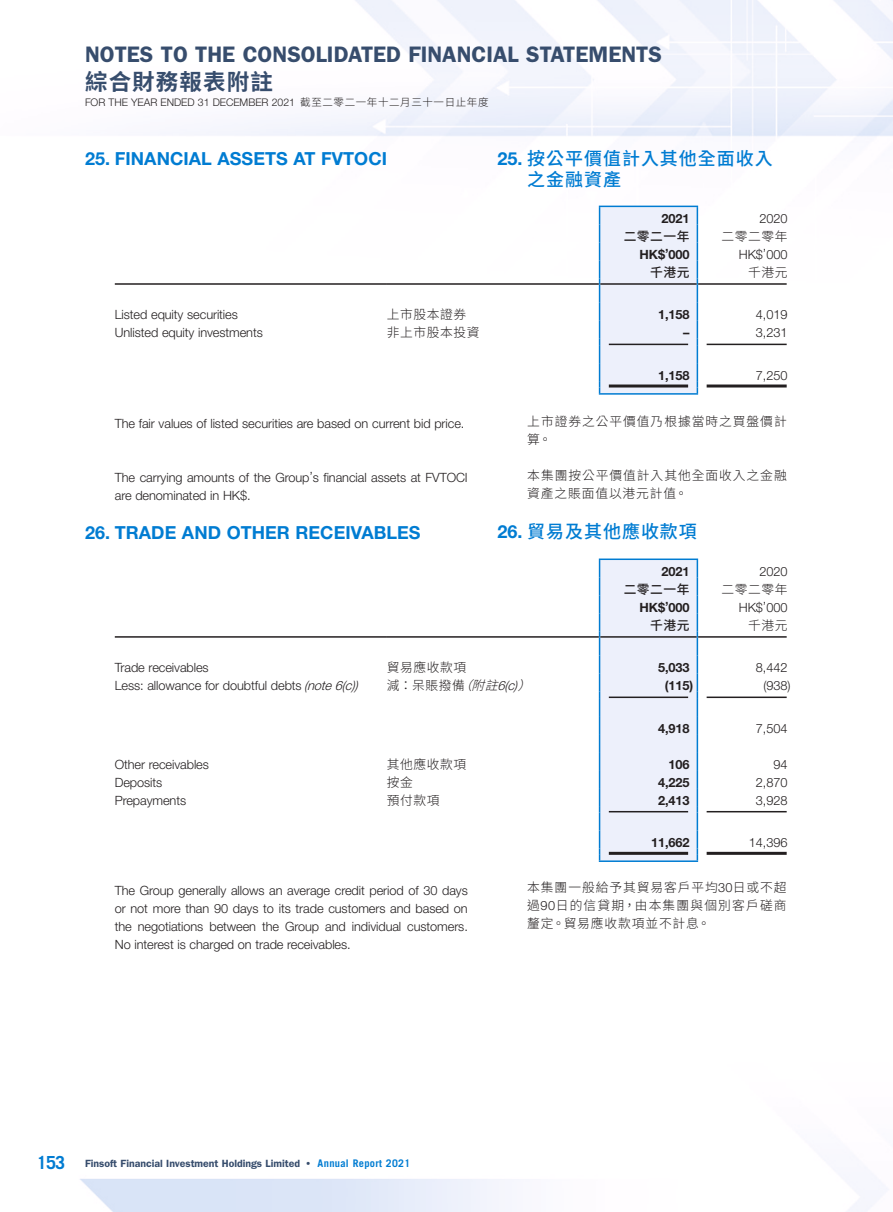
<style>
.page{position:relative;width:893px;height:1212px;background:#fff}
.page>*{position:absolute;margin:0;border:0;box-sizing:border-box;transform-origin:0 0}
.t1{font:600 22.5px "ITC Franklin Gothic Std";color:#374d6d}
.t2{font:700 22.5px "Source Han Sans TC";letter-spacing:.05em;color:#374d6d}
.Heading_1{font:700 18px "Helvetica Neue LT Std";letter-spacing:.005em;color:#007cd2}
.C_Heading_1{font:500 18px/21.8px "Source Han Sans TC";letter-spacing:.055em;color:#007cd2}
.Body_Text{font:300 12.75px/18px "Helvetica Neue LT Std";letter-spacing:-.005em;color:#231f20}
.C_Body_Text{font:300 12.75px/18px "Source Han Sans TC";letter-spacing:.075em;color:#231f20}
.Body_Text-2{font:700 12.75px "Helvetica Neue LT Std";letter-spacing:-.005em;color:#231f20}
.Body_Text-3{font:300 12.75px "Source Han Sans TC";letter-spacing:.045em;color:#231f20}
.Body_Text-4{font:500 12.75px "Source Han Sans TC";letter-spacing:.045em;color:#231f20}
.t3{font:600 10.5px "ITC Franklin Gothic Std";letter-spacing:-.005em;color:#374d6d}
.t4{font:300 10.5px "Helvetica Neue LT Std";color:#231f20}
.s1{font-family:"Source Han Sans TC"}
.s2{font-family:"Helvetica Neue LT Std";font-weight:700}
.s3{font-style:italic}
.s4{font-family:"Helvetica Neue LT Std";font-style:italic}
.s5{font-family:"Helvetica Neue LT Std"}
.s6{font-family:"Trade Gothic LT Std";font-weight:700;font-size:18px;color:#007cd2}
.s7{font-family:"Trade Gothic LT Std";font-weight:700;color:#007cd2}
</style>
<div class="page">
<hr style="left:599px;top:393px;width:99px;height:2px;background:#007cd2">
<svg style="left:599px;top:206px;width:99px;height:188px;background:#e2eaf8"></svg>
<hr style="left:115px;top:283px;width:272px;height:2px;background:#231f20">
<hr style="left:387px;top:283px;width:212px;height:2px;background:#231f20">
<hr style="left:600px;top:283px;width:97px;height:2px;background:#231f20">
<hr style="left:698px;top:283px;width:89px;height:2px;background:#231f20">
<hr style="left:609px;top:344px;width:79px;height:1px;background:#231f20">
<hr style="left:707px;top:344px;width:80px;height:1px;background:#231f20">
<hr style="left:609px;top:384px;width:79px;height:3px;background:#231f20">
<hr style="left:707px;top:384px;width:80px;height:3px;background:#231f20">
<hr style="left:599px;top:860px;width:99px;height:2px;background:#007cd2">
<hr style="left:599px;top:558px;width:99px;height:2px;background:#007cd2">
<div style="left:599px;top:560px;width:99px;height:301px;background:#edf0fb"></div>
<hr style="left:115px;top:636px;width:272px;height:2px;background:#231f20">
<hr style="left:387px;top:636px;width:212px;height:2px;background:#231f20">
<hr style="left:600px;top:636px;width:97px;height:2px;background:#231f20">
<hr style="left:698px;top:636px;width:89px;height:2px;background:#231f20">
<hr style="left:609px;top:696px;width:79px;height:2px;background:#231f20">
<hr style="left:707px;top:696px;width:80px;height:2px;background:#231f20">
<hr style="left:609px;top:811px;width:79px;height:1px;background:#231f20">
<hr style="left:707px;top:811px;width:80px;height:1px;background:#231f20">
<hr style="left:609px;top:852px;width:79px;height:3px;background:#231f20">
<hr style="left:707px;top:852px;width:80px;height:3px;background:#231f20">
<h1 class="t1" style="left:85px;top:41px;width:578px">NOTES TO THE CONSOLIDATED FINANCIAL STATEMENTS</h1>
<h1 class="t2" style="left:85px;top:69px;width:189px">綜合財務報表附註</h1>
<p class="t4" style="left:85px;top:96px;width:405px">FOR THE YEAR ENDED 31 DECEMBER 2021 <span class="s1">截至二零二一年十二月三十一日止年度</span></p>
<p class="Heading_1" style="left:85px;top:147px;width:303px">25. FINANCIAL ASSETS AT FVTOCI</p>
<p class="C_Heading_1" style="left:527px;top:148px;width:247px;text-indent:-30px"><span class="s2">25.</span> 按公平價值計入其他全面收入之金融資產</p>
<p class="Body_Text-2" style="left:661px;top:210px;width:30px">2021</p>
<p class="Body_Text" style="left:759px;top:209px;width:30px">2020</p>
<p class="Body_Text-4" style="left:624px;top:229px;width:67px">二零二一年</p>
<p class="Body_Text-3" style="left:721px;top:229px;width:67px">二零二零年</p>
<p class="Body_Text-2" style="left:640px;top:246px;width:52px">HK$’000</p>
<p class="Body_Text" style="left:739px;top:245px;width:50px">HK$’000</p>
<p class="Body_Text-4" style="left:650px;top:265px;width:41px">千港元</p>
<p class="Body_Text-3" style="left:748px;top:265px;width:41px">千港元</p>
<p class="Body_Text" style="left:115px;top:305px;width:125px">Listed equity securities</p>
<p class="Body_Text-3" style="left:387px;top:307px;width:81px">上市股本證券</p>
<p class="Body_Text-2" style="left:658px;top:307px;width:33px">1,158</p>
<p class="Body_Text" style="left:756px;top:305px;width:33px">4,019</p>
<p class="Body_Text" style="left:115px;top:323px;width:150px">Unlisted equity investments</p>
<p class="Body_Text-3" style="left:387px;top:325px;width:94px">非上市股本投資</p>
<p class="Body_Text-2" style="left:683px;top:325px;width:8px">–</p>
<p class="Body_Text" style="left:756px;top:323px;width:33px">3,231</p>
<p class="Body_Text-2" style="left:658px;top:367px;width:33px">1,158</p>
<p class="Body_Text" style="left:756px;top:366px;width:33px">7,250</p>
<p class="Body_Text" style="left:115px;top:414px;width:351px">The fair values of listed securities are based on current bid price.</p>
<p class="C_Body_Text" style="left:527px;top:413px;width:261px">上市證券之公平價值乃根據當時之買盤價計算。</p>
<p class="C_Body_Text" style="left:527px;top:467px;width:261px">本集團按公平價值計入其他全面收入之金融資產之賬面值以港元計值。</p>
<p class="C_Heading_1" style="left:497px;top:521px;width:201px"><span class="s2">26.</span> 貿易及其他應收款項</p>
<p class="Body_Text" style="left:115px;top:468px;width:354px">The carrying amounts of the Group’s financial assets at FVTOCI are denominated in HK$.</p>
<p class="Heading_1" style="left:85px;top:522px;width:337px">26. TRADE AND OTHER RECEIVABLES</p>
<p class="Body_Text-2" style="left:661px;top:563px;width:30px">2021</p>
<p class="Body_Text" style="left:759px;top:562px;width:30px">2020</p>
<p class="Body_Text-4" style="left:624px;top:582px;width:67px">二零二一年</p>
<p class="Body_Text-3" style="left:721px;top:582px;width:67px">二零二零年</p>
<p class="Body_Text-2" style="left:640px;top:599px;width:52px">HK$’000</p>
<p class="Body_Text" style="left:739px;top:598px;width:50px">HK$’000</p>
<p class="Body_Text-4" style="left:650px;top:618px;width:41px">千港元</p>
<p class="Body_Text-3" style="left:748px;top:618px;width:41px">千港元</p>
<p class="Body_Text" style="left:115px;top:658px;width:95px">Trade receivables</p>
<p class="Body_Text-3" style="left:387px;top:660px;width:81px">貿易應收款項</p>
<p class="Body_Text-2" style="left:658px;top:660px;width:33px">5,033</p>
<p class="Body_Text" style="left:756px;top:658px;width:33px">8,442</p>
<p class="Body_Text" style="left:115px;top:676px;width:244px">Less: allowance for doubtful debts <span class="s3">(note6(c))</span></p>
<p class="Body_Text-3" style="left:387px;top:678px;width:155px">減：呆賬撥備<span class="s3">（附註</span><span class="s4">6(c)</span><span class="s3">）</span></p>
<p class="Body_Text-2" style="left:665px;top:678px;width:30px">(115)</p>
<p class="Body_Text" style="left:763px;top:676px;width:29px">(938)</p>
<p class="Body_Text-2" style="left:658px;top:720px;width:33px">4,918</p>
<p class="Body_Text" style="left:756px;top:719px;width:33px">7,504</p>
<p class="Body_Text" style="left:115px;top:755px;width:96px">Other receivables</p>
<p class="Body_Text-3" style="left:387px;top:757px;width:81px">其他應收款項</p>
<p class="Body_Text-2" style="left:668px;top:756px;width:23px">106</p>
<p class="Body_Text" style="left:773px;top:755px;width:16px">94</p>
<p class="Body_Text" style="left:115px;top:773px;width:49px">Deposits</p>
<p class="Body_Text-3" style="left:387px;top:775px;width:28px">按金</p>
<p class="Body_Text-2" style="left:658px;top:774px;width:33px">4,225</p>
<p class="Body_Text" style="left:756px;top:773px;width:33px">2,870</p>
<p class="Body_Text" style="left:115px;top:791px;width:73px">Prepayments</p>
<p class="Body_Text-3" style="left:387px;top:793px;width:54px">預付款項</p>
<p class="Body_Text-2" style="left:658px;top:792px;width:33px">2,413</p>
<p class="Body_Text" style="left:756px;top:791px;width:33px">3,928</p>
<p class="Body_Text-2" style="left:651px;top:834px;width:40px">11,662</p>
<p class="Body_Text" style="left:749px;top:833px;width:40px">14,396</p>
<p class="Body_Text" style="left:115px;top:881px;width:355px;text-align:justify">The Group generally allows an average credit period of 30 days or not more than 90 days to its trade customers and based on the negotiations between the Group and individual customers.<br>No interest is charged on trade receivables.</p>
<p class="C_Body_Text" style="left:527px;top:878px;width:261px;text-align:justify">本集團一般給予其貿易客戶平均<span class="s5">30</span>日或不超過<span class="s5">90</span>日的信貸期，由本集團與個別客戶磋商釐定。貿易應收款項並不計息。</p>
<p class="t3" style="left:37px;top:1157px;width:375px"><span class="s6">153</span> Finsoft Financial Investment Holdings Limited • <span class="s7">Annual Report 2021</span></p>
</div>
